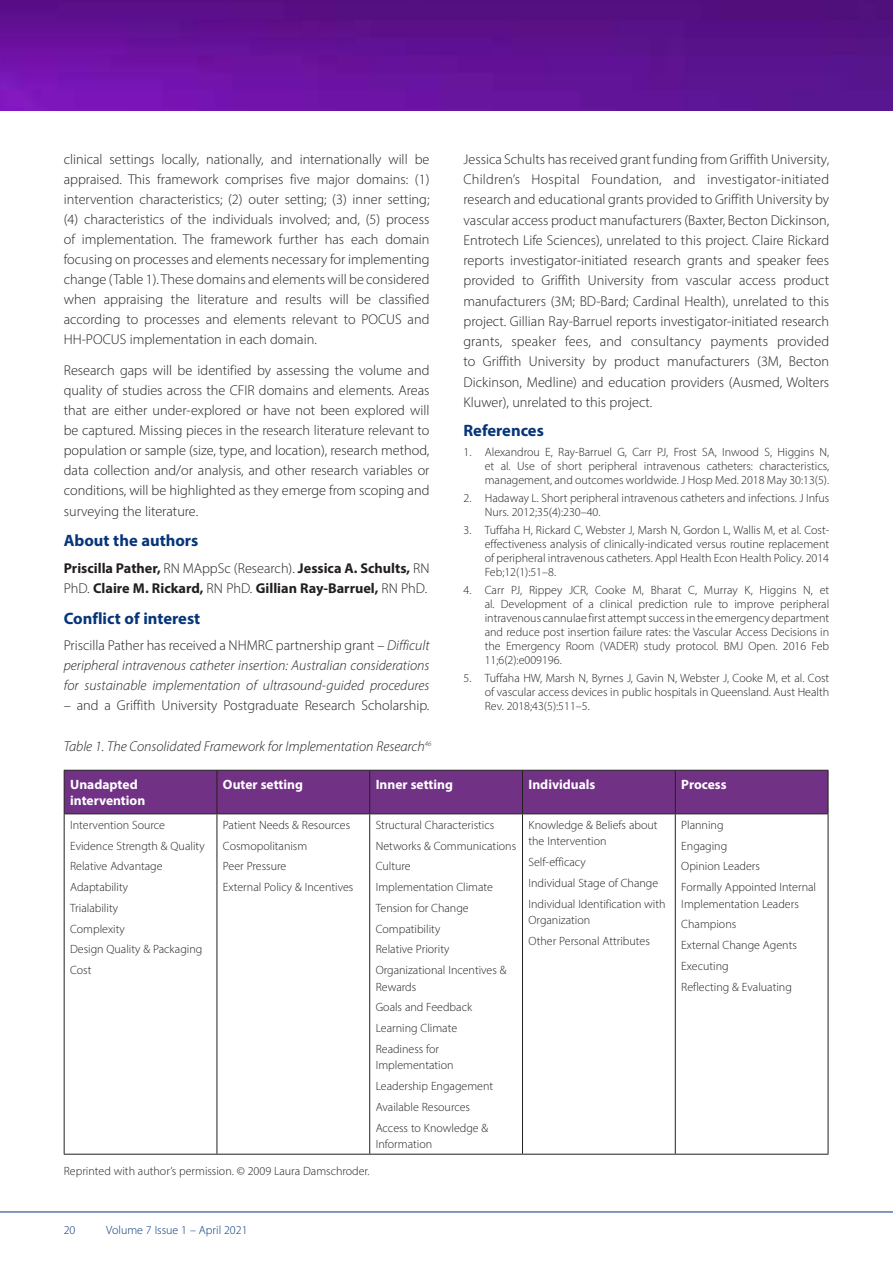
<style>
.page{position:relative;width:893px;height:1263px;background:#fff}
.page>*{position:absolute;margin:0;border:0;box-sizing:border-box;transform-origin:0 0}
.t1{font:700 16.5px "Myriad Pro";color:#06357a}
.t2{font:300 14.25px/20.1px "Myriad Pro";color:#231f20;text-align:justify}
.t3{font:italic 300 14.25px/20.1px "Myriad Pro";color:#231f20;text-align:justify}
.t4{font:700 14.25px/20.1px "Myriad Pro";color:#231f20}
.t5{font:700 13.5px/16.5px "Myriad Pro";color:#fff}
.t6{font:300 12px/20.7px "Myriad Pro";color:#231f20}
.t7{font:300 12px "Myriad Pro";color:#06357a}
.s1{font-weight:300}
.s2{font-style:normal}
</style>
<div class="page">
<img style="left:0;top:0;width:893px;height:111px">
<hr style="left:0;top:1211px;width:893px;height:1px;background:#06357a">
<div style="left:65px;top:771px;width:763px;height:42px;background:#713285"></div>
<hr style="left:64px;top:770px;width:153px;height:1px;background:#231f20">
<hr style="left:64px;top:771px;width:1px;height:42px;background:#231f20">
<hr style="left:217px;top:770px;width:153px;height:1px;background:#231f20">
<hr style="left:217px;top:771px;width:1px;height:42px;background:#231f20">
<hr style="left:370px;top:770px;width:152px;height:1px;background:#231f20">
<hr style="left:369px;top:771px;width:1px;height:42px;background:#231f20">
<hr style="left:522px;top:770px;width:153px;height:1px;background:#231f20">
<hr style="left:522px;top:771px;width:1px;height:42px;background:#231f20">
<hr style="left:675px;top:770px;width:153px;height:1px;background:#231f20">
<hr style="left:675px;top:771px;width:1px;height:42px;background:#231f20">
<hr style="left:828px;top:771px;width:1px;height:42px;background:#231f20">
<hr style="left:64px;top:813px;width:153px;height:1px;background:#231f20">
<hr style="left:64px;top:814px;width:1px;height:340px;background:#231f20">
<hr style="left:217px;top:813px;width:153px;height:1px;background:#231f20">
<hr style="left:217px;top:814px;width:1px;height:340px;background:#231f20">
<hr style="left:370px;top:813px;width:152px;height:1px;background:#231f20">
<hr style="left:369px;top:814px;width:1px;height:340px;background:#231f20">
<hr style="left:522px;top:813px;width:153px;height:1px;background:#231f20">
<hr style="left:522px;top:814px;width:1px;height:340px;background:#231f20">
<hr style="left:675px;top:813px;width:153px;height:1px;background:#231f20">
<hr style="left:675px;top:814px;width:1px;height:340px;background:#231f20">
<hr style="left:828px;top:814px;width:1px;height:340px;background:#231f20">
<hr style="left:64px;top:1154px;width:153px;height:1px;background:#231f20">
<hr style="left:217px;top:1154px;width:153px;height:1px;background:#231f20">
<hr style="left:370px;top:1154px;width:152px;height:1px;background:#231f20">
<hr style="left:522px;top:1154px;width:153px;height:1px;background:#231f20">
<hr style="left:675px;top:1154px;width:153px;height:1px;background:#231f20">
<p class="t2" style="left:64px;top:149px;width:367px">clinical settings locally, nationally, and internationally will be appraised. This framework comprises five major domains: (1) intervention characteristics; (2) outer setting; (3) inner setting; (4) characteristics of the individuals involved; and, (5) process of implementation. The framework further has each domain focusing on processes and elements necessary for implementing change (Table 1). These domains and elements will be considered when appraising the literature and results will be classified according to processes and elements relevant to POCUS and HH-POCUS implementation in each domain.</p>
<p class="t2" style="left:64px;top:360px;width:367px">Research gaps will be identified by assessing the volume and quality of studies across the CFIR domains and elements. Areas that are either under-explored or have not been explored will be captured. Missing pieces in the research literature relevant to population or sample (size, type, and location), research method, data collection and/or analysis, and other research variables or conditions, will be highlighted as they emerge from scoping and surveying the literature.</p>
<h1 class="t1" style="left:64px;top:530px;width:136px">About the authors</h1>
<p class="t4" style="left:64px;top:557px;width:367px">Priscilla Pather, <span class="s1">RN MAppSc (Research).</span> Jessica A. Schults, <span class="s1">RN<br>PhD.</span> Claire M. Rickard, <span class="s1">RN PhD.</span> Gillian Ray-Barruel, <span class="s1">RN PhD.</span></p>
<h1 class="t1" style="left:64px;top:607px;width:138px">Conflict of interest</h1>
<p class="t3" style="left:64px;top:635px;width:367px"><span class="s2">Priscilla Pather has received a NHMRC partnership grant –</span> Difficult peripheral intravenous catheter insertion: Australian considerations for sustainable implementation of ultrasound-guided procedures</p>
<p class="t2" style="left:64px;top:695px;width:367px">– and a Griffith University Postgraduate Research Scholarship.</p>
<p class="t3" style="left:64px;top:736px;width:369px">Table 1. The Consolidated Framework for Implementation Research<sup>46</sup></p>
<p class="t2" style="left:463px;top:149px;width:367px">Jessica Schults has received grant funding from Griffith University, Children’s Hospital Foundation, and investigator-initiated research and educational grants provided to Griffith University by vascular access product manufacturers (Baxter, Becton Dickinson, Entrotech Life Sciences), unrelated to this project. Claire Rickard reports investigator-initiated research grants and speaker fees provided to Griffith University from vascular access product manufacturers (3M; BD-Bard; Cardinal Health), unrelated to this project. Gillian Ray-Barruel reports investigator-initiated research grants, speaker fees, and consultancy payments provided to Griffith University by product manufacturers (3M, Becton Dickinson, Medline) and education providers (Ausmed, Wolters Kluwer), unrelated to this project.</p>
<h1 class="t1" style="left:463px;top:419px;width:82px">References</h1>
<p class="t6" style="left:485px;top:445px;width:346px;line-height:14px;text-align:justify;text-indent:-21px">1. Alexandrou E, Ray-Barruel G, Carr PJ, Frost SA, Inwood S, Higgins N, et al. Use of short peripheral intravenous catheters: characteristics, management, and outcomes worldwide. J Hosp Med. 2018 May 30:13(5).</p>
<p class="t6" style="left:485px;top:491px;width:346px;line-height:14px;text-indent:-21px">2. Hadaway L. Short peripheral intravenous catheters and infections. J Infus<br>Nurs. 2012;35(4):230–40.</p>
<p class="t6" style="left:485px;top:523px;width:346px;line-height:14px;text-align:justify;text-indent:-21px">3. Tuffaha H, Rickard C, Webster J, Marsh N, Gordon L, Wallis M, et al. Cost&shy;effectiveness analysis of clinically-indicated versus routine replacement of peripheral intravenous catheters. Appl Health Econ Health Policy. 2014<br>Feb;12(1):51–8.</p>
<p class="t6" style="left:485px;top:583px;width:346px;line-height:14px;text-align:justify;text-indent:-21px">4. Carr PJ, Rippey JCR, Cooke M, Bharat C, Murray K, Higgins N, et al. Development of a clinical prediction rule to improve peripheral intravenous cannulae first attempt success in the emergency department and reduce post insertion failure rates: the Vascular Access Decisions in the Emergency Room (VADER) study protocol. BMJ Open. 2016 Feb 11;6(2):e009196.</p>
<p class="t6" style="left:485px;top:671px;width:346px;line-height:14px;text-align:justify;text-indent:-21px">5. Tuffaha HW, Marsh N, Byrnes J, Gavin N, Webster J, Cooke M, et al. Cost of vascular access devices in public hospitals in Queensland. Aust Health Rev. 2018;43(5):511–5.</p>
<p class="t5" style="left:70px;top:776px;width:77px">Unadapted intervention</p>
<p class="t5" style="left:223px;top:776px;width:82px">Outer setting</p>
<p class="t5" style="left:376px;top:776px;width:79px">Inner setting</p>
<p class="t5" style="left:528px;top:776px;width:69px">Individuals</p>
<p class="t5" style="left:681px;top:776px;width:47px">Process</p>
<p class="t6" style="left:70px;top:814px;width:136px">Intervention Source<br>Evidence Strength &amp; Quality<br>Relative Advantage<br>Adaptability<br>Trialability<br>Complexity<br>Design Quality &amp; Packaging<br>Cost</p>
<p class="t6" style="left:223px;top:814px;width:132px">Patient Needs &amp; Resources<br>Cosmopolitanism<br>Peer Pressure<br>External Policy &amp; Incentives</p>
<p class="t6" style="left:376px;top:814px;width:142px">Structural Characteristics<br>Networks &amp; Communications<br>Culture<br>Implementation Climate<br>Tension for Change<br>Compatibility<br>Relative Priority<br>Organizational Incentives &amp;</p>
<p class="t6" style="left:376px;top:976px;width:98px">Rewards<br>Goals and Feedback<br>Learning Climate<br>Readiness for</p>
<p class="t6" style="left:376px;top:1055px;width:119px">Implementation<br>Leadership Engagement<br>Available Resources<br>Access to Knowledge &amp;</p>
<p class="t6" style="left:376px;top:1134px;width:58px">Information</p>
<p class="t6" style="left:528px;top:816px;width:131px;line-height:16.5px">Knowledge &amp; Beliefs about the Intervention</p>
<p class="t6" style="left:528px;top:851px;width:139px">Self-efficacy<br>Individual Stage of Change<br>Individual Identification with</p>
<p class="t6" style="left:528px;top:909px;width:123px">Organization<br>Other Personal Attributes</p>
<p class="t6" style="left:681px;top:814px;width:136px">Planning<br>Engaging<br>Opinion Leaders<br>Formally Appointed Internal</p>
<p class="t6" style="left:681px;top:893px;width:119px">Implementation Leaders<br>Champions<br>External Change Agents<br>Executing<br>Reflecting &amp; Evaluating</p>
<p class="t6" style="left:64px;top:1160px;width:307px">Reprinted with author’s permission. © 2009 Laura Damschroder.</p>
<p class="t7" style="left:64px;top:1222px;width:13px">20</p>
<p class="t7" style="left:106px;top:1222px;width:143px">Volume 7 Issue 1 – April 2021</p>
</div>
